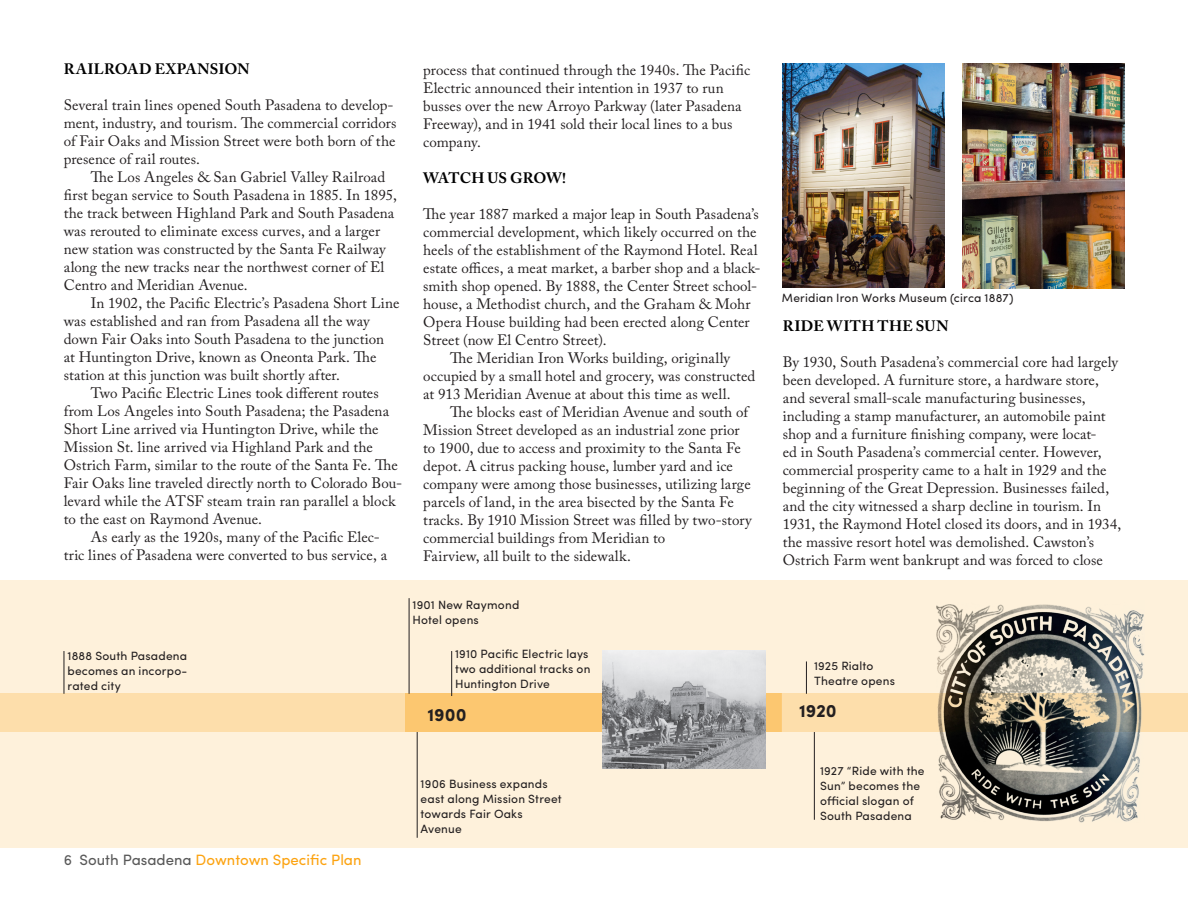
<style>
.page{position:relative;width:1188px;height:918px;background:#fff}
.page>*{position:absolute;margin:0;border:0;box-sizing:border-box;transform-origin:0 0}
.head_1{font:700 18px "Sofia Pro";color:#231f20}
.body{font:15px/18px "Adobe Caslon Pro";letter-spacing:.005em;color:#231f20}
.body_no_indent{font:15px/18px "Adobe Caslon Pro";letter-spacing:.005em;color:#231f20}
.t1{font:15px "Sofia Pro";color:#fca311}
.body_no_indent-2{font:700 15px "Adobe Caslon Pro";letter-spacing:.01em;color:#000}
.body_no_indent-3{font:700 15px "Adobe Caslon Pro";letter-spacing:.03em;color:#000}
.body_no_indent-4{font:700 15px "Adobe Caslon Pro";letter-spacing:-.01em;color:#000}
.t2{font:12px/15px "Sofia Pro";letter-spacing:.015em;color:#231f20}
.s1{color:#595959}
</style>
<div class="page">
<div style="left:0;top:580px;width:1188px;height:268px;background:#fef1db"></div>
<div style="left:405px;top:694px;width:377px;height:38px;background:#fcc770"></div>
<div style="left:0;top:694px;width:405px;height:38px;background:#fddeab"></div>
<div style="left:782px;top:694px;width:406px;height:38px;background:#fddeab"></div>
<hr style="left:64px;top:651px;width:1px;height:43px;background:#231f20">
<hr style="left:806px;top:661px;width:1px;height:33px;background:#231f20">
<hr style="left:814px;top:732px;width:1px;height:88px;background:#231f20">
<hr style="left:409px;top:598px;width:1px;height:96px;background:#231f20">
<hr style="left:417px;top:732px;width:1px;height:106px;background:#231f20">
<hr style="left:451px;top:651px;width:1px;height:45px;background:#231f20">
<img style="left:936px;top:604px;width:208px;height:219px">
<img style="left:783px;top:64px;width:161px;height:223px">
<img style="left:962px;top:64px;width:162px;height:225px">
<img style="left:603px;top:650px;width:162px;height:119px">
<p class="body_no_indent-2" style="left:64px;top:60px;width:187px">RAILROAD EXPANSION</p>
<p class="body_no_indent" style="left:64px;top:96px;width:334px">Several train lines opened South Pasadena to develop&shy;ment, industry, and tourism. The commercial corridors of Fair Oaks and Mission Street were both born of the presence of rail routes.</p>
<p class="body" style="left:64px;top:168px;width:335px;text-indent:27px">The Los Angeles &amp; San Gabriel Valley Railroad first began service to South Pasadena in 1885. In 1895, the track between Highland Park and South Pasadena was rerouted to eliminate excess curves, and a larger new station was constructed by the Santa Fe Railway along the new tracks near the northwest corner of El Centro and Meridian Avenue.</p>
<p class="body" style="left:64px;top:294px;width:337px;text-indent:27px">In 1902, the Pacific Electric’s Pasadena Short Line was established and ran from Pasadena all the way down Fair Oaks into South Pasadena to the junction<br>at Huntington Drive, known as Oneonta Park. The station at this junction was built shortly after.</p>
<p class="body" style="left:64px;top:384px;width:340px;text-indent:27px">Two Pacific Electric Lines took different routes from Los Angeles into South Pasadena; the Pasadena Short Line arrived via Huntington Drive, while the Mission St. line arrived via Highland Park and the Ostrich Farm, similar to the route of the Santa Fe. The Fair Oaks line traveled directly north to Colorado Bou&shy;levard while the ATSF steam train ran parallel a block to the east on Raymond Avenue.</p>
<p class="body" style="left:64px;top:528px;width:325px;text-indent:27px">As early as the 1920s, many of the Pacific Elec&shy;tric lines of Pasadena were converted to bus service, a</p>
<p class="body" style="left:423px;top:61px;width:329px">process that continued through the 1940s. The Pacific Electric announced their intention in 1937 to run busses over the new Arroyo Parkway (later Pasadena Freeway), and in 1941 sold their local lines to a bus company.</p>
<p class="body_no_indent-4" style="left:423px;top:169px;width:144px">WATCH US GROW!</p>
<p class="body_no_indent" style="left:423px;top:205px;width:337px">The year 1887 marked a major leap in South Pasadena’s commercial development, which likely occurred on the heels of the establishment of the Raymond Hotel. Real</p>
<p class="body_no_indent" style="left:423px;top:259px;width:339px">estate offices, a meat market, a barber shop and a black&shy;smith shop opened. By 1888, the Center Street school&shy;house, a Methodist church, and the Graham &amp; Mohr Opera House building had been erected along Center Street (now El Centro Street).</p>
<p class="body" style="left:423px;top:349px;width:334px;text-indent:27px">The Meridian Iron Works building, originally occupied by a small hotel and grocery, was constructed at 913 Meridian Avenue at about this time as well.</p>
<p class="body" style="left:423px;top:403px;width:330px;text-indent:27px">The blocks east of Meridian Avenue and south of Mission Street developed as an industrial zone prior to 1900, due to access and proximity to the Santa Fe depot. A citrus packing house, lumber yard and ice company were among those businesses, utilizing large parcels of land, in the area bisected by the Santa Fe tracks. By 1910 Mission Street was filled by two‐story commercial buildings from Meridian to</p>
<p class="body_no_indent" style="left:423px;top:547px;width:209px">Fairview, all built to the sidewalk.</p>
<p class="t2" style="left:782px;top:290px;width:233px">Meridian Iron Works Museum (circa 1887)</p>
<p class="body_no_indent-3" style="left:783px;top:317px;width:167px">RIDE WITH THE SUN</p>
<p class="body_no_indent" style="left:783px;top:353px;width:340px">By 1930, South Pasadena’s commercial core had largely been developed. A furniture store, a hardware store, and several small‐scale manufacturing businesses, including a stamp manufacturer, an automobile paint shop and a furniture finishing company, were locat-<br>ed in South Pasadena’s commercial center. However, commercial prosperity came to a halt in 1929 and the beginning of the Great Depression. Businesses failed, and the city witnessed a sharp decline in tourism. In 1931, the Raymond Hotel closed its doors, and in 1934, the massive resort hotel was demolished. Cawston’s Ostrich Farm went bankrupt and was forced to close</p>
<p class="t2" style="left:68px;top:647px;width:121px">1888 South Pasadena</p>
<p class="t2" style="left:68px;top:662px;width:121px">becomes an incorpo&shy;rated city</p>
<p class="t2" style="left:412px;top:596px;width:108px">1901 New Raymond<br>Hotel opens</p>
<p class="t2" style="left:455px;top:645px;width:135px">1910 Pacific Electric lays</p>
<p class="t2" style="left:455px;top:660px;width:137px">two additional tracks on</p>
<p class="t2" style="left:455px;top:675px;width:96px">Huntington Drive</p>
<p class="t2" style="left:814px;top:658px;width:61px">1925 Rialto</p>
<p class="t2" style="left:814px;top:673px;width:82px">Theatre opens</p>
<p class="head_1" style="left:428px;top:701px;width:41px">1900</p>
<p class="head_1" style="left:799px;top:697px;width:39px">1920</p>
<p class="t1" style="left:64px;top:849px;width:299px"><span class="s1">6 South Pasadena</span> Downtown Specific Plan</p>
<p class="t2" style="left:421px;top:775px;width:129px">1906 Business expands</p>
<p class="t2" style="left:421px;top:790px;width:143px">east along Mission Street</p>
<p class="t2" style="left:421px;top:805px;width:104px">towards Fair Oaks<br>Avenue</p>
<p class="t2" style="left:820px;top:762px;width:106px">1927 “Ride with the<br>Sun” becomes the official slogan of<br>South Pasadena</p>
</div>
